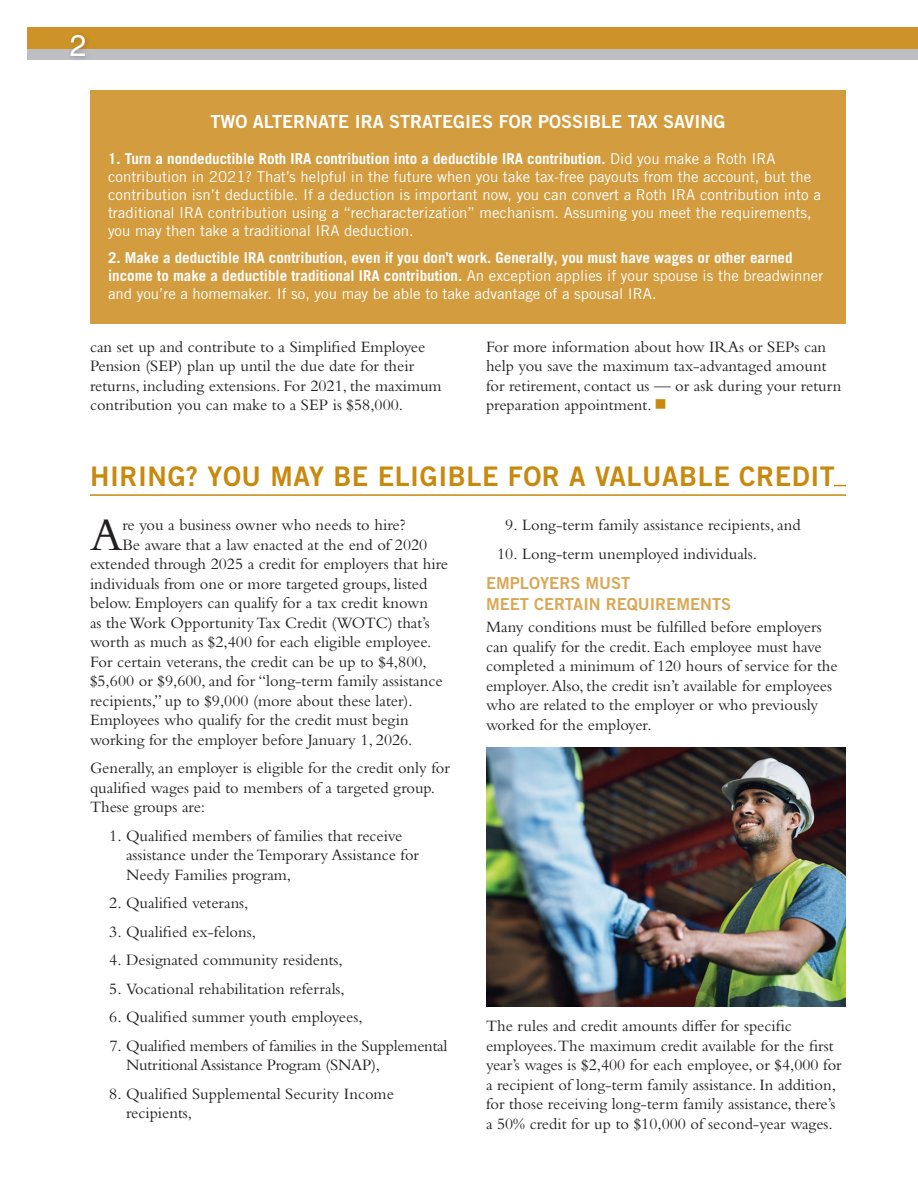
<style>
.page{position:relative;width:918px;height:1188px;background:#fff}
.page>*{position:absolute;margin:0;border:0;box-sizing:border-box;transform-origin:0 0}
.t1{font:47.85px "Bembo Std";color:#231f20}
.t2{font:30px "Helvetica LT Std";color:#fff}
.t3{font:27px "Trade Gothic LT Std Bd 2";letter-spacing:.02em;color:#c8890e}
.t4{font:18px "Trade Gothic LT Std Bd 2";color:#fff}
.t5{font:16.5px/19.5px "Bembo Std";color:#231f20}
.t6{font:16.5px/21px "Trade Gothic LT Std Bd 2";color:#d9a756}
.t7{font:15px/18px "Trade Gothic LT Std";color:#fff}
.t8{font:700 15px/18px "Trade Gothic LT Std";color:#fff}
.s1{font-weight:700}
.s2{font-weight:400}
.s3{color:#c8890e}
</style>
<div class="page">
<div style="left:27px;top:44px;width:891px;height:16px;background:#bebfc2"></div>
<div style="left:27px;top:27px;width:891px;height:22px;background:#cd9328"></div>
<svg style="left:834px;top:485px;width:12px;height:1px"></svg>
<hr style="left:90px;top:494px;width:756px;height:2px;background:#c8890e">
<div style="left:67px;top:31px;width:24px;height:31px;background:#231f20;opacity:.3"></div>
<img style="left:486px;top:747px;width:360px;height:259px">
<div style="left:90px;top:90px;width:756px;height:234px;background:#d39c3f"></div>
<h2 class="t2" style="left:70px;top:28px;width:18px">2</h2>
<p class="t4" style="left:210px;top:110px;width:517px">TWO ALTERNATE IRA STRATEGIES FOR POSSIBLE TAX SAVING</p>
<p class="t7" style="left:108px;top:149px;width:714px"><span class="s1">1. Turn a nondeductible Roth IRA contribution into a deductible IRA contribution.</span> Did you make a Roth IRA contribution in 2021? That’s helpful in the future when you take tax-free payouts from the account, but the contribution isn’t deductible. If a deduction is important now, you can convert a Roth IRA contribution into a traditional IRA contribution using a “recharacterization” mechanism. Assuming you meet the requirements, you may then take a traditional IRA deduction.</p>
<p class="t8" style="left:108px;top:248px;width:717px">2. Make a deductible IRA contribution, even if you don’t work. Generally, you must have wages or other earned income to make a deductible traditional IRA contribution. <span class="s2">An exception applies if your spouse is the breadwinner and you’re a homemaker. If so, you may be able to take advantage of a spousal IRA.</span></p>
<p class="t5" style="left:90px;top:336px;width:353px">can set up and contribute to a Simplified Employee Pension (SEP) plan up until the due date for their returns, including extensions. For 2021, the maximum contribution you can make to a SEP is $58,000.</p>
<p class="t5" style="left:486px;top:336px;width:357px">For more information about how IRAs or SEPs can help you save the maximum tax-advantaged amount for retirement, contact us — or ask during your return preparation appointment. <span class="s3">■</span></p>
<h3 class="t3" style="left:90px;top:460px;width:746px">HIRING? YOU MAY BE ELIGIBLE FOR A VALUABLE CREDIT</h3>
<h1 class="t1" style="left:90px;top:507px;width:34px">A</h1>
<p class="t5" style="left:122px;top:515px;width:285px">re you a business owner who needs to hire?</p>
<p class="t5" style="left:122px;top:534px;width:306px">Be aware that a law enacted at the end of 2020</p>
<p class="t5" style="left:90px;top:554px;width:360px">extended through 2025 a credit for employers that hire</p>
<p class="t5" style="left:90px;top:573px;width:339px">individuals from one or more targeted groups, listed</p>
<p class="t5" style="left:90px;top:593px;width:339px">below. Employers can qualify for a tax credit known</p>
<p class="t5" style="left:90px;top:612px;width:341px">as the Work Opportunity Tax Credit (WOTC) that’s</p>
<p class="t5" style="left:90px;top:632px;width:343px">worth as much as $2,400 for each eligible employee.</p>
<p class="t5" style="left:90px;top:651px;width:338px">For certain veterans, the credit can be up to $4,800,</p>
<p class="t5" style="left:90px;top:671px;width:354px">$5,600 or $9,600, and for “long-term family assistance</p>
<p class="t5" style="left:90px;top:690px;width:324px">recipients,” up to $9,000 (more about these later).</p>
<p class="t5" style="left:90px;top:710px;width:320px">Employees who qualify for the credit must begin</p>
<p class="t5" style="left:90px;top:729px;width:324px">working for the employer before January 1, 2026.</p>
<p class="t5" style="left:90px;top:758px;width:362px">Generally, an employer is eligible for the credit only for qualified wages paid to members of a targeted group.<br>These groups are:</p>
<p class="t5" style="left:126px;top:825px;width:295px;text-indent:-17px">1. Qualified members of families that receive assistance under the Temporary Assistance for<br>Needy Families program,</p>
<p class="t5" style="left:109px;top:893px;width:141px">2. Qualified veterans,</p>
<p class="t5" style="left:109px;top:921px;width:148px">3. Qualified ex-felons,</p>
<p class="t5" style="left:109px;top:950px;width:235px">4. Designated community residents,</p>
<p class="t5" style="left:109px;top:978px;width:237px">5. Vocational rehabilitation referrals,</p>
<p class="t5" style="left:109px;top:1007px;width:255px">6. Qualified summer youth employees,</p>
<p class="t5" style="left:126px;top:1035px;width:323px;text-indent:-16px">7. Qualified members of families in the Supplemental<br>Nutritional Assistance Program (SNAP),</p>
<p class="t5" style="left:126px;top:1083px;width:269px;text-indent:-17px">8. Qualified Supplemental Security Income recipients,</p>
<p class="t5" style="left:505px;top:515px;width:297px">9. Long-term family assistance recipients, and</p>
<p class="t5" style="left:497px;top:543px;width:262px">10. Long-term unemployed individuals.</p>
<p class="t6" style="left:486px;top:572px;width:247px">EMPLOYERS MUST<br>MEET CERTAIN REQUIREMENTS</p>
<p class="t5" style="left:486px;top:617px;width:353px">Many conditions must be fulfilled before employers can qualify for the credit. Each employee must have completed a minimum of 120 hours of service for the employer. Also, the credit isn’t available for employees who are related to the employer or who previously worked for the employer.</p>
<p class="t5" style="left:486px;top:1016px;width:357px">The rules and credit amounts differ for specific employees.The maximum credit available for the first year’s wages is $2,400 for each employee, or $4,000 for a recipient of long-term family assistance. In addition, for those receiving long-term family assistance, there’s a 50% credit for up to $10,000 of second-year wages.</p>
</div>
